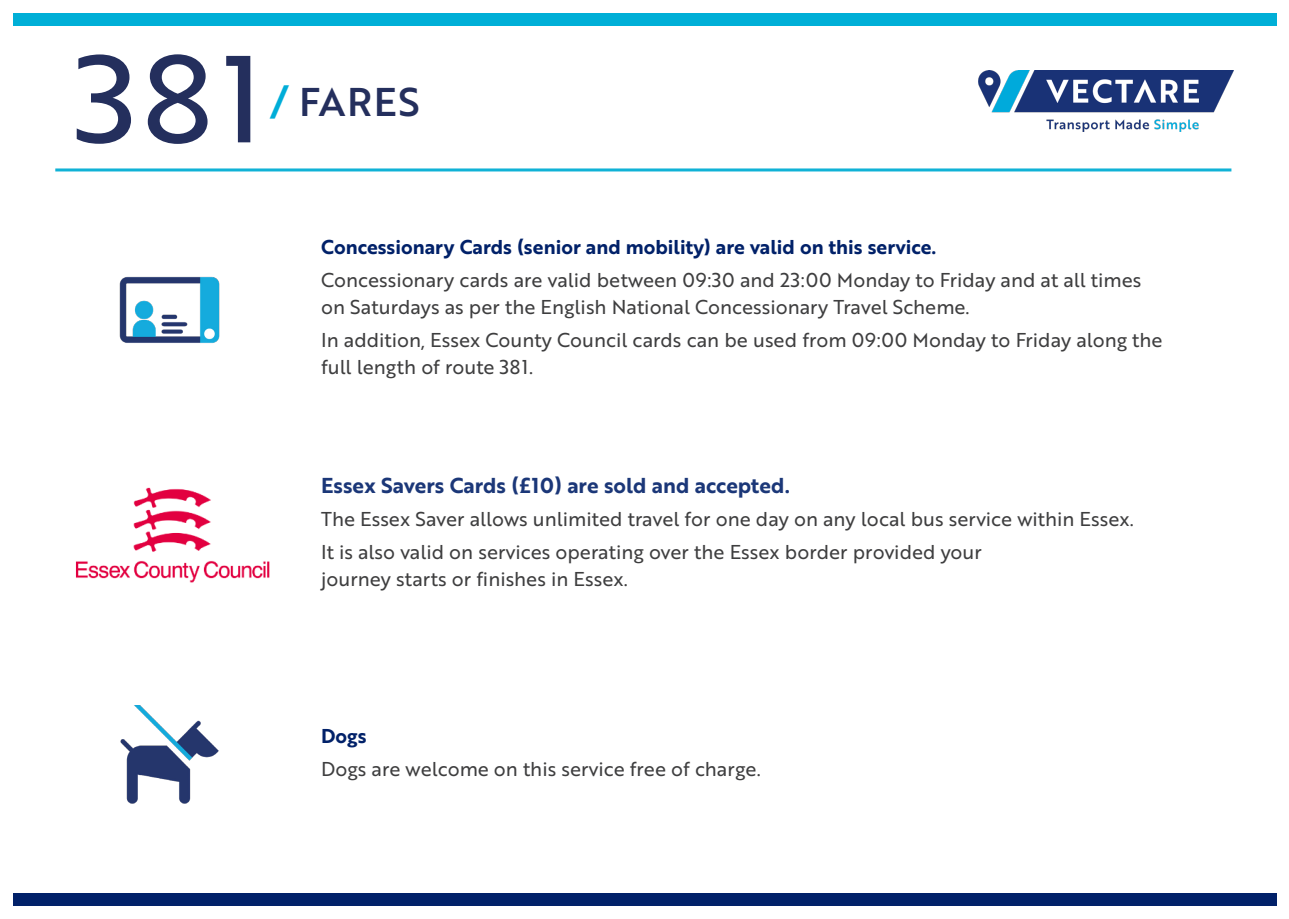
<style>
.page{position:relative;width:1289px;height:919px;background:#fff}
.page>*{position:absolute;margin:0;border:0;box-sizing:border-box;transform-origin:0 0}
.t1{font:120px "Brother 1816 Regular";color:#242f5d;scale:1.08 1}
.t2{font:39px "Brother 1816 Medium";letter-spacing:.04em;color:#242f5d}
.t3{font:21px "Brother 1816 Bold";color:#1b3778}
.t4{font:19.5px/27px "Brother 1816 Regular";color:#3e3e3f}
.t5{font:19.5px "Brother 1816 Bold";color:#012169}
.s1{color:#00add8}
</style>
<div class="page">
<div style="left:13px;top:893px;width:1263px;height:13px;background:#012169"></div>
<div style="left:13px;top:13px;width:1263px;height:13px;background:#00afd7"></div>
<img style="left:978px;top:71px;width:255px;height:61px">
<hr style="left:55px;top:168px;width:1176px;height:3px;background:#10b2d6">
<img style="left:120px;top:276px;width:100px;height:67px">
<img style="left:120px;top:705px;width:99px;height:99px">
<img style="left:75px;top:487px;width:195px;height:96px">
<h1 class="t1" style="left:75px;top:10px;width:177px">381</h1>
<h2 class="t2" style="left:270px;top:73px;width:151px"><span class="s1">/</span> FARES</h2>
<p class="t5" style="left:321px;top:232px;width:616px">Concessionary Cards (senior and mobility) are valid on this service.</p>
<p class="t4" style="left:321px;top:266px;width:821px">Concessionary cards are valid between 09:30 and 23:00 Monday to Friday and at all times on Saturdays as per the English National Concessionary Travel Scheme.</p>
<p class="t4" style="left:321px;top:326px;width:843px">In addition, Essex County Council cards can be used from 09:00 Monday to Friday along the full length of route 381.</p>
<p class="t3" style="left:321px;top:469px;width:470px">Essex Savers Cards (£10) are sold and accepted.</p>
<p class="t4" style="left:321px;top:504px;width:814px">The Essex Saver allows unlimited travel for one day on any local bus service within Essex.</p>
<p class="t4" style="left:321px;top:538px;width:662px">It is also valid on services operating over the Essex border provided your journey starts or finishes in Essex.</p>
<p class="t5" style="left:321px;top:721px;width:47px">Dogs</p>
<p class="t4" style="left:321px;top:754px;width:441px">Dogs are welcome on this service free of charge.</p>
</div>
